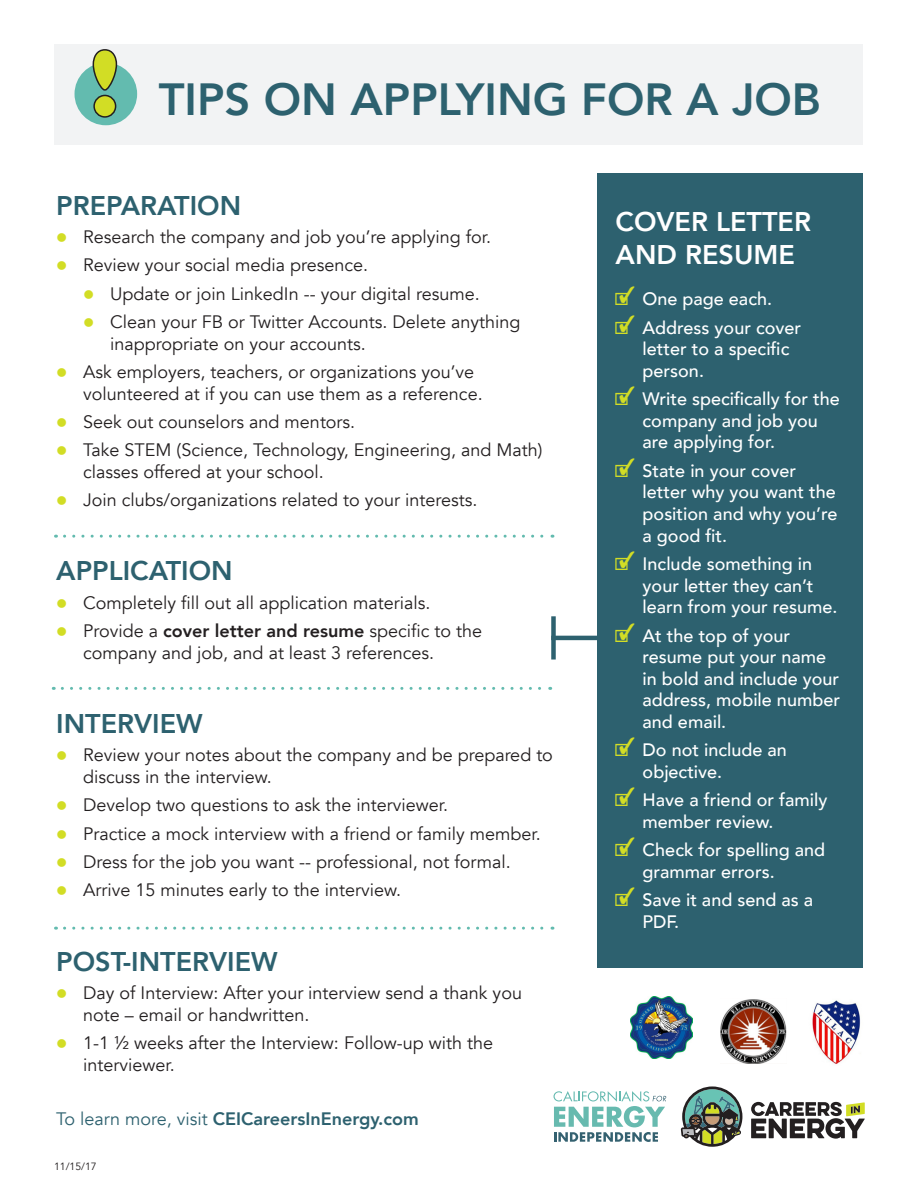
<style>
.page{position:relative;width:918px;height:1188px;background:#fff}
.page>*{position:absolute;margin:0;border:0;box-sizing:border-box;transform-origin:0 0}
.t1{font:90px "Cooper Black Std";color:#d2dd25}
.t2{font:800 45px "Avenir";color:#2d616f}
.t3{font:800 27px "Avenir";color:#2d616f}
.t4{font:800 27px/32.4px "Avenir";color:#fff}
.t5{font:18px/21.6px "Avenir";color:#231f20}
.t6{font:500 18px/21.6px "Avenir";color:#fff}
.t7{font:800 18px "Avenir";color:#2d616f}
.t8{font:10.5px "Avenir";color:#231f20}
.s1{color:#d2dd25}
.s2{font-weight:800}
.s3{font-weight:400}
</style>
<div class="page">
<div style="left:55px;top:44px;width:808px;height:101px;background:#f2f3f4"></div>
<svg style="left:65px;top:535px;width:488px;height:3px"></svg>
<svg style="left:62px;top:687px;width:489px;height:3px"></svg>
<div style="left:597px;top:173px;width:266px;height:794px;background:#2d616f"></div>
<svg style="left:65px;top:927px;width:488px;height:3px"></svg>
<div style="left:551px;top:616px;width:5px;height:44px;background:#2d616f"></div>
<hr style="left:551px;top:636px;width:46px;height:4px;background:#2d616f">
<div style="left:75px;top:63px;width:62px;height:62px;background:#63bbaf;border-radius:50%"></div>
<svg style="left:91px;top:49px;width:28px;height:69px"></svg>
<img style="left:720px;top:999px;width:66px;height:64px">
<img style="left:812px;top:1000px;width:49px;height:64px">
<img style="left:631px;top:997px;width:61px;height:61px">
<svg style="left:554px;top:1091px;width:112px;height:51px"></svg>
<svg style="left:751px;top:1102px;width:114px;height:37px"></svg>
<svg style="left:681px;top:1086px;width:61px;height:61px"></svg>
<p class="t1" style="left:90px;top:29px;width:31px">!</p>
<p class="t2" style="left:159px;top:58px;width:664px">TIPS ON APPLYING FOR A JOB</p>
<p class="t3" style="left:56px;top:181px;width:187px">PREPARATION</p>
<p class="t5" style="left:56px;top:226px;width:436px"><span class="s1">●</span> Research the company and job you’re applying for.</p>
<p class="t5" style="left:56px;top:255px;width:314px"><span class="s1">●</span> Review your social media presence.</p>
<p class="t5" style="left:83px;top:283px;width:398px"><span class="s1">●</span> Update or join LinkedIn -- your digital resume.</p>
<p class="t5" style="left:110px;top:311px;width:412px;text-indent:-27px"><span class="s1">●</span> Clean your FB or Twitter Accounts. Delete anything inappropriate on your accounts.</p>
<p class="t5" style="left:83px;top:361px;width:401px;text-indent:-27px"><span class="s1">●</span> Ask employers, teachers, or organizations you’ve volunteered at if you can use them as a reference.</p>
<p class="t5" style="left:56px;top:411px;width:301px"><span class="s1">●</span> Seek out counselors and mentors.</p>
<p class="t5" style="left:83px;top:440px;width:461px;text-indent:-27px"><span class="s1">●</span> Take STEM (Science, Technology, Engineering, and Math) classes offered at your school.</p>
<p class="t5" style="left:56px;top:490px;width:423px"><span class="s1">●</span> Join clubs/organizations related to your interests.</p>
<p class="t3" style="left:56px;top:546px;width:178px">APPLICATION</p>
<p class="t5" style="left:56px;top:592px;width:376px"><span class="s1">●</span> Completely fill out all application materials.</p>
<p class="t5" style="left:83px;top:621px;width:401px;text-indent:-27px"><span class="s1">●</span> Provide a <span class="s2">cover letter and resume</span> specific to the company and job, and at least 3 references.</p>
<p class="t3" style="left:56px;top:699px;width:148px">INTERVIEW</p>
<p class="t5" style="left:83px;top:745px;width:471px;text-indent:-27px"><span class="s1">●</span> Review your notes about the company and be prepared to discuss in the interview.</p>
<p class="t5" style="left:56px;top:795px;width:393px"><span class="s1">●</span> Develop two questions to ask the interviewer.</p>
<p class="t5" style="left:56px;top:823px;width:486px"><span class="s1">●</span> Practice a mock interview with a friend or family member.</p>
<p class="t5" style="left:56px;top:851px;width:456px"><span class="s1">●</span> Dress for the job you want -- professional, not formal.</p>
<p class="t5" style="left:56px;top:880px;width:346px"><span class="s1">●</span> Arrive 15 minutes early to the interview.</p>
<p class="t3" style="left:56px;top:937px;width:223px">POST-INTERVIEW</p>
<p class="t5" style="left:83px;top:982px;width:440px;text-indent:-27px"><span class="s1">●</span> Day of Interview: After your interview send a thank you note – email or handwritten.</p>
<p class="t5" style="left:83px;top:1032px;width:412px;text-indent:-27px"><span class="s1">●</span> 1-1 ½ weeks after the Interview: Follow-up with the interviewer.</p>
<p class="t7" style="left:56px;top:1102px;width:364px"><span class="s3">To learn more, visit</span> CEICareersInEnergy.com</p>
<p class="t8" style="left:54px;top:1161px;width:44px">11/15/17</p>
<p class="t4" style="left:616px;top:204px;width:197px">COVER LETTER<br>AND RESUME</p>
<p class="t6" style="left:643px;top:287px;width:131px">One page each.</p>
<p class="t6" style="left:643px;top:316px;width:160px">Address your cover letter to a specific person.</p>
<p class="t6" style="left:643px;top:387px;width:199px">Write specifically for the company and job you are applying for.</p>
<p class="t6" style="left:643px;top:459px;width:196px">State in your cover letter why you want the position and why you’re a good fit.</p>
<p class="t6" style="left:643px;top:552px;width:196px">Include something in your letter they can’t learn from your resume.</p>
<p class="t6" style="left:643px;top:623px;width:199px">At the top of your resume put your name in bold and include your address, mobile number and email.</p>
<p class="t6" style="left:643px;top:738px;width:146px">Do not include an objective.</p>
<p class="t6" style="left:643px;top:788px;width:186px">Have a friend or family member review.</p>
<p class="t6" style="left:643px;top:838px;width:184px">Check for spelling and grammar errors.</p>
<p class="t6" style="left:643px;top:888px;width:172px">Save it and send as a<br>PDF.</p>
</div>
